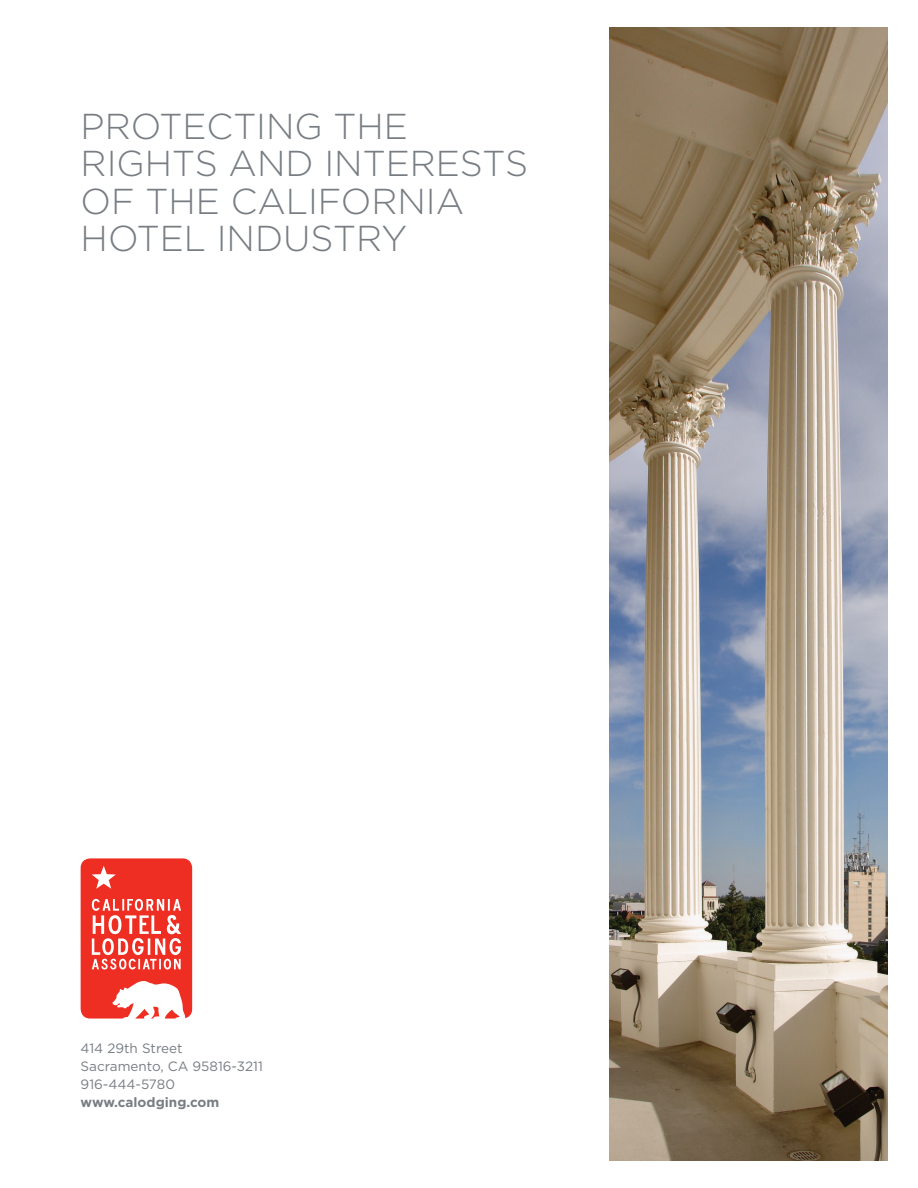
<style>
.page{position:relative;width:918px;height:1188px;background:#fff}
.page>*{position:absolute;margin:0;border:0;box-sizing:border-box;transform-origin:0 0}
.t1{font:300 36px/37.5px "Gotham";color:#787d83}
.t2{font:13.5px "Gotham";color:#787d83}
.t3{font:700 13.5px "Gotham";color:#787d83}
</style>
<div class="page">
<svg style="left:81px;top:858px;width:111px;height:161px"></svg>
<img style="left:609px;top:27px;width:279px;height:1134px">
<p class="t1" style="left:81px;top:106px;width:449px">PROTECTING THE<br>RIGHTS AND INTERESTS<br>OF THE CALIFORNIA<br>HOTEL INDUSTRY</p>
<p class="t2" style="left:81px;top:1039px;width:104px">414 29th Street</p>
<p class="t2" style="left:81px;top:1057px;width:184px">Sacramento, CA 95816-3211</p>
<p class="t2" style="left:81px;top:1075px;width:96px">916-444-5780</p>
<p class="t3" style="left:81px;top:1093px;width:140px">www.calodging.com</p>
</div>
